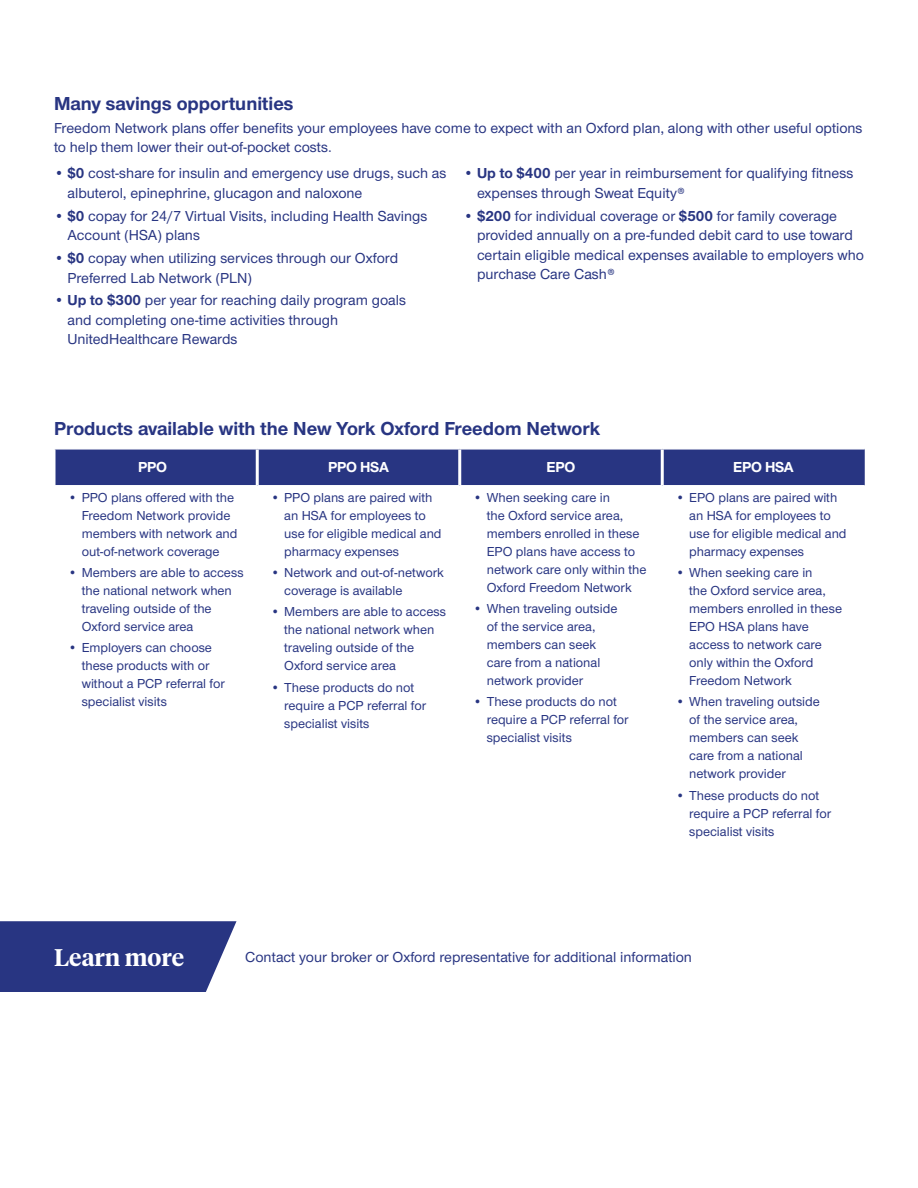
<style>
.page{position:relative;width:918px;height:1188px;background:#fff}
.page>*{position:absolute;margin:0;border:0;box-sizing:border-box;transform-origin:0 0}
.CTA{font:600 24px "UHC Serif Headline";color:#fff}
.H5-Sans{font:700 19.5px "UHC Sans";color:#283582}
.H5-Sans-2{font:500 15px/19.5px "UHC Sans";color:#283582}
.H6-Sans{font:500 15px "UHC Sans";color:#283582}
.H6-Sans-2{font:700 15px "UHC Sans";letter-spacing:-.02em;color:#fff}
.t1{font:500 13.5px/18px "UHC Sans";color:#283582}
.s1{font-weight:700}
</style>
<div class="page">
<div style="left:56px;top:450px;width:809px;height:35px;background:#283582"></div>
<hr style="left:458px;top:450px;width:3px;height:35px;background:#fff">
<hr style="left:256px;top:450px;width:3px;height:35px;background:#fff">
<hr style="left:661px;top:450px;width:3px;height:35px;background:#fff">
<svg style="left:0;top:921px;width:237px;height:71px;background:#37438a"></svg>
<p class="H5-Sans" style="left:54px;top:90px;width:241px">Many savings opportunities</p>
<p class="H5-Sans-2" style="left:54px;top:117px;width:810px">Freedom Network plans offer benefits your employees have come to expect with an Oxford plan, along with other useful options to help them lower their out-of-pocket costs.</p>
<p class="H5-Sans-2" style="left:68px;top:163px;width:381px;text-indent:-14px"><span class="s1">• $0</span> cost-share for insulin and emergency use drugs, such as albuterol, epinephrine, glucagon and naloxone</p>
<p class="H5-Sans-2" style="left:68px;top:205px;width:362px;text-indent:-14px"><span class="s1">• $0</span> copay for 24/7 Virtual Visits, including Health Savings<br>Account (HSA) plans</p>
<p class="H5-Sans-2" style="left:68px;top:248px;width:332px;text-indent:-14px"><span class="s1">• $0</span> copay when utilizing services through our Oxford<br>Preferred Lab Network (PLN)</p>
<p class="H5-Sans-2" style="left:68px;top:290px;width:340px;text-indent:-14px"><span class="s1">• Up to $300</span> per year for reaching daily program goals and completing one-time activities through<br>UnitedHealthcare Rewards</p>
<p class="H5-Sans-2" style="left:477px;top:163px;width:378px;text-indent:-14px"><span class="s1">• Up to $400</span> per year in reimbursement for qualifying fitness expenses through Sweat Equity®</p>
<p class="H5-Sans-2" style="left:477px;top:205px;width:388px;text-indent:-14px"><span class="s1">• $200</span> for individual coverage or <span class="s1">$500</span> for family coverage provided annually on a pre-funded debit card to use toward certain eligible medical expenses available to employers who purchase Care Cash®</p>
<p class="H5-Sans" style="left:54px;top:416px;width:548px">Products available with the New York Oxford Freedom Network</p>
<p class="H6-Sans-2" style="left:138px;top:457px;width:30px">PPO</p>
<p class="H6-Sans-2" style="left:328px;top:457px;width:62px">PPO HSA</p>
<p class="H6-Sans-2" style="left:547px;top:457px;width:30px">EPO</p>
<p class="H6-Sans-2" style="left:733px;top:457px;width:62px">EPO HSA</p>
<p class="t1" style="left:82px;top:487px;width:157px;text-indent:-14px">• PPO plans offered with the<br>Freedom Network provide members with network and out-of-network coverage</p>
<p class="t1" style="left:82px;top:563px;width:164px;text-indent:-14px">• Members are able to access the national network when traveling outside of the<br>Oxford service area</p>
<p class="t1" style="left:82px;top:638px;width:145px;text-indent:-14px">• Employers can choose these products with or without a PCP referral for specialist visits</p>
<p class="t1" style="left:284px;top:487px;width:159px;text-indent:-14px">• PPO plans are paired with an HSA for employees to use for eligible medical and pharmacy expenses</p>
<p class="t1" style="left:284px;top:563px;width:161px;text-indent:-14px">• Network and out-of-network coverage is available</p>
<p class="t1" style="left:284px;top:602px;width:164px;text-indent:-14px">• Members are able to access the national network when traveling outside of the<br>Oxford service area</p>
<p class="t1" style="left:284px;top:678px;width:143px;text-indent:-14px">• These products do not require a PCP referral for specialist visits</p>
<p class="t1" style="left:689px;top:487px;width:159px;text-indent:-14px">• EPO plans are paired with an HSA for employees to use for eligible medical and pharmacy expenses</p>
<p class="t1" style="left:689px;top:563px;width:154px;text-indent:-14px">• When seeking care in<br>the Oxford service area, members enrolled in these<br>EPO HSA plans have access to network care only within the Oxford<br>Freedom Network</p>
<p class="t1" style="left:689px;top:692px;width:132px;text-indent:-14px">• When traveling outside of the service area, members can seek care from a national network provider</p>
<p class="t1" style="left:689px;top:786px;width:143px;text-indent:-14px">• These products do not require a PCP referral for specialist visits</p>
<p class="t1" style="left:487px;top:487px;width:161px;text-indent:-14px">• When seeking care in<br>the Oxford service area, members enrolled in these<br>EPO plans have access to network care only within the<br>Oxford Freedom Network</p>
<p class="t1" style="left:487px;top:599px;width:132px;text-indent:-14px">• When traveling outside of the service area, members can seek care from a national network provider</p>
<p class="t1" style="left:487px;top:692px;width:143px;text-indent:-14px">• These products do not require a PCP referral for specialist visits</p>
<p class="CTA" style="left:54px;top:941px;width:132px">Learn more</p>
<p class="H6-Sans" style="left:245px;top:947px;width:448px">Contact your broker or Oxford representative for additional information</p>
</div>
